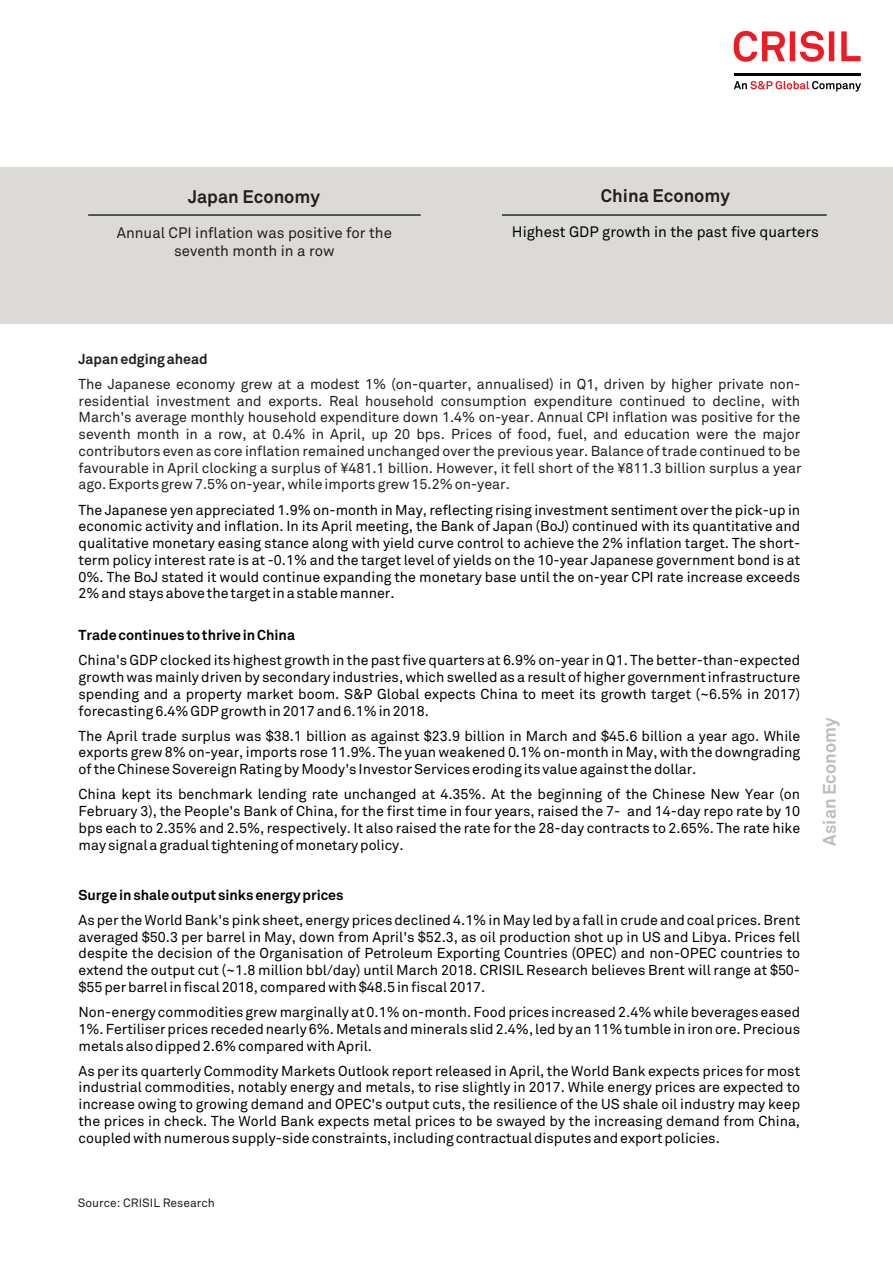
<style>
.page{position:relative;width:893px;height:1263px;background:#fff}
.page>*{position:absolute;margin:0;border:0;box-sizing:border-box;transform-origin:0 0}
.t1{font:700 18px "Akkurat Pro";color:#231f20}
.t2{font:700 18px "Akkurat Pro";color:#bbbdc0}
.t3{font:15px "Akkurat Pro";color:#231f20}
.t4{font:15px "Akkurat Pro";color:#020203}
.t5{font:14.25px/16.8px "Akkurat Pro";color:#020203;text-align:justify}
.t6{font:14.25px/16.8px "Akkurat Pro";color:#231f20;text-align:justify}
.t7{font:700 14.25px "Akkurat Pro";color:#020203}
.t8{font:700 14.25px "Akkurat Pro";color:#231f20}
.t9{font:12px "Akkurat Pro";color:#231f20}
</style>
<div class="page">
<div style="left:0;top:168px;width:893px;height:156px;background:#dcdad6"></div>
<svg style="left:88px;top:214px;width:333px;height:2px"></svg>
<svg style="left:502px;top:214px;width:325px;height:2px"></svg>
<svg style="left:734px;top:31px;width:127px;height:31px"></svg>
<svg style="left:734px;top:81px;width:127px;height:11px"></svg>
<hr style="left:734px;top:73px;width:127px;height:3px;background:#050606">
<p class="t1" style="left:188px;top:189px;width:133px">Japan Economy</p>
<p class="t1" style="left:601px;top:189px;width:131px">China Economy</p>
<p class="t3" style="left:117px;top:227px;width:277px">Annual CPI inflation was positive for the</p>
<p class="t4" style="left:512px;top:227px;width:309px">Highest GDP growth in the past five quarters</p>
<p class="t3" style="left:174px;top:245px;width:162px">seventh month in a row</p>
<p class="t8" style="left:79px;top:354px;width:131px">Japan edging ahead</p>
<p class="t6" style="left:79px;top:377px;width:724px">The Japanese economy grew at a modest 1% (on-quarter, annualised) in Q1, driven by higher private non&shy;residential investment and exports. Real household consumption expenditure continued to decline, with March's average monthly household expenditure down 1.4% on-year. Annual CPI inflation was positive for the seventh month in a row, at 0.4% in April, up 20 bps. Prices of food, fuel, and education were the major contributors even as core inflation remained unchanged over the previous year. Balance of trade continued to be favourable in April clocking a surplus of ¥481.1 billion. However, it fell short of the ¥811.3 billion surplus a year ago. Exports grew 7.5% on-year, while imports grew 15.2% on-year.</p>
<p class="t5" style="left:79px;top:502px;width:723px">The Japanese yen appreciated 1.9% on-month in May, reflecting rising investment sentiment over the pick-up in economic activity and inflation. In its April meeting, the Bank of Japan (BoJ) continued with its quantitative and qualitative monetary easing stance along with yield curve control to achieve the 2% inflation target. The short&shy;term policy interest rate is at -0.1% and the target level of yields on the 10-year Japanese government bond is at 0%. The BoJ stated it would continue expanding the monetary base until the on-year CPI rate increase exceeds 2% and stays above the target in a stable manner.</p>
<p class="t7" style="left:79px;top:630px;width:218px">Trade continues to thrive in China</p>
<p class="t5" style="left:79px;top:653px;width:723px">China's GDP clocked its highest growth in the past five quarters at 6.9% on-year in Q1. The better-than-expected growth was mainly driven by secondary industries, which swelled as a result of higher government infrastructure spending and a property market boom. S&amp;P Global expects China to meet its growth target (~6.5% in 2017) forecasting 6.4% GDP growth in 2017 and 6.1% in 2018.</p>
<p class="t5" style="left:79px;top:729px;width:723px">The April trade surplus was $38.1 billion as against $23.9 billion in March and $45.6 billion a year ago. While exports grew 8% on-year, imports rose 11.9%. The yuan weakened 0.1% on-month in May, with the downgrading of the Chinese Sovereign Rating by Moody's Investor Services eroding its value against the dollar.</p>
<p class="t5" style="left:79px;top:787px;width:723px">China kept its benchmark lending rate unchanged at 4.35%. At the beginning of the Chinese New Year (on February 3), the People's Bank of China, for the first time in four years, raised the 7- and 14-day repo rate by 10 bps each to 2.35% and 2.5%, respectively. It also raised the rate for the 28-day contracts to 2.65%. The rate hike may signal a gradual tightening of monetary policy.</p>
<p class="t7" style="left:79px;top:889px;width:267px">Surge in shale output sinks energy prices</p>
<p class="t5" style="left:79px;top:913px;width:723px">As per the World Bank's pink sheet, energy prices declined 4.1% in May led by a fall in crude and coal prices. Brent averaged $50.3 per barrel in May, down from April's $52.3, as oil production shot up in US and Libya. Prices fell despite the decision of the Organisation of Petroleum Exporting Countries (OPEC) and non-OPEC countries to extend the output cut (~1.8 million bbl/day) until March 2018. CRISIL Research believes Brent will range at $50- $55 per barrel in fiscal 2018, compared with $48.5 in fiscal 2017.</p>
<p class="t5" style="left:78px;top:1005px;width:723px">Non-energy commodities grew marginally at 0.1% on-month. Food prices increased 2.4% while beverages eased 1%. Fertiliser prices receded nearly 6%. Metals and minerals slid 2.4%, led by an 11% tumble in iron ore. Precious metals also dipped 2.6% compared with April.</p>
<p class="t5" style="left:78px;top:1063px;width:723px">As per its quarterly Commodity Markets Outlook report released in April, the World Bank expects prices for most industrial commodities, notably energy and metals, to rise slightly in 2017. While energy prices are expected to increase owing to growing demand and OPEC's output cuts, the resilience of the US shale oil industry may keep the prices in check. The World Bank expects metal prices to be swayed by the increasing demand from China, coupled with numerous supply-side constraints, including contractual disputes and export policies.</p>
<p class="t9" style="left:78px;top:1198px;width:138px">Source: CRISIL Research</p>
<p class="t2" style="left:823px;top:845px;width:130px;rotate:-90deg">Asian Economy</p>
</div>
